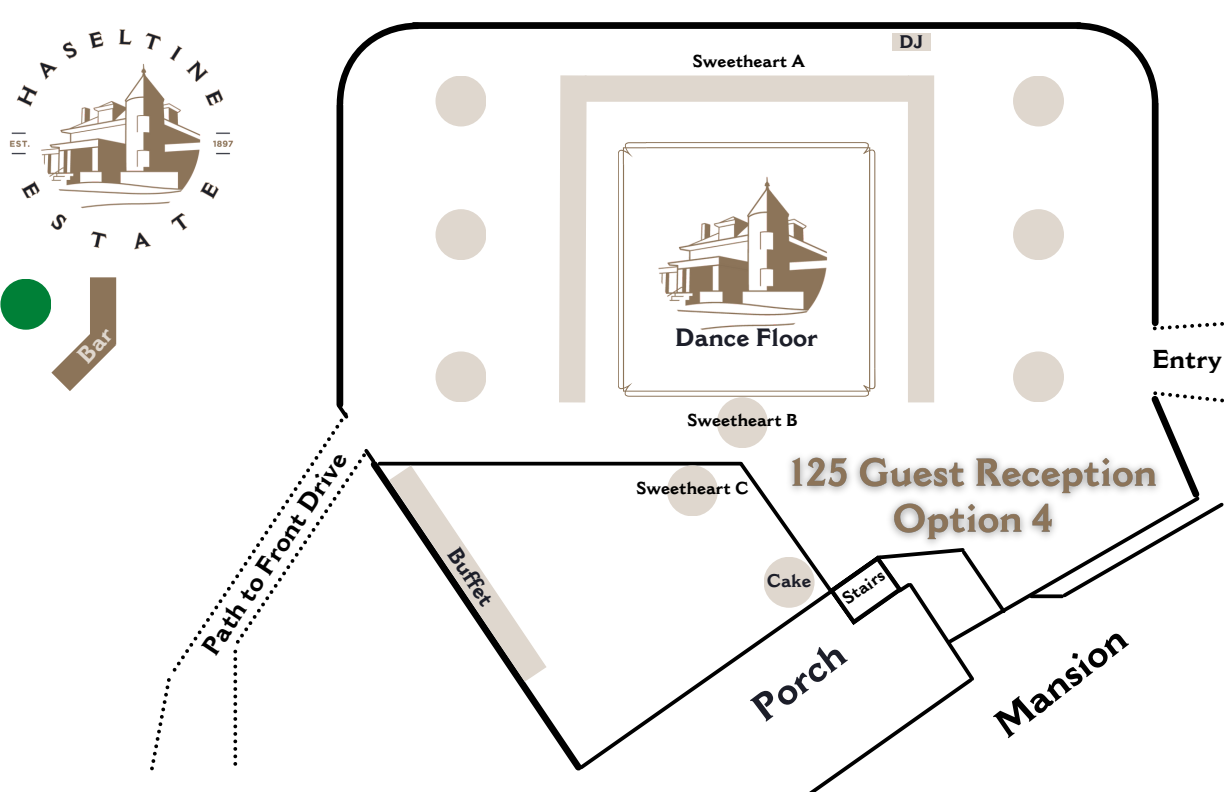
<style>
.page{position:relative;width:1224px;height:792px;background:#fff}
.page>*{position:absolute;margin:0;border:0;box-sizing:border-box;transform-origin:0 0}
.t1{font:700 37.8px "Cantoria MT Std";color:#000}
.t2{font:700 37.8px "Cantoria MT Std";color:#1c1e29}
.t3{font:700 25.5px "Cantoria MT Std";color:#000}
.t4{font:700 24.6px "Cantoria MT Std";color:#1c1e29}
.t5{font:700 21.7px "Cantoria MT Std";color:#1c1e29}
.t6{font:700 17.9px "Cantoria MT Std";letter-spacing:-.005em;color:#1c1e29}
.t7{font:700 17px "Cantoria MT Std";color:#000}
</style>
<div class="page">
<svg style="left:337px;top:23px;width:81px;height:81px"></svg>
<div style="left:413px;top:22px;width:668px;height:7px;background:#000"></div>
<svg style="left:1077px;top:23px;width:81px;height:81px"></svg>
<div style="left:1152px;top:105px;width:7px;height:218px;background:#000"></div>
<div style="left:337px;top:105px;width:6px;height:300px;background:#000"></div>
<svg style="left:536px;top:461px;width:52px;height:309px"></svg>
<svg style="left:572px;top:462px;width:164px;height:4px"></svg>
<svg style="left:576px;top:552px;width:160px;height:219px"></svg>
<svg style="left:1153px;top:322px;width:71px;height:8px"></svg>
<svg style="left:336px;top:401px;width:13px;height:17px"></svg>
<svg style="left:172px;top:412px;width:176px;height:260px"></svg>
<svg style="left:235px;top:445px;width:129px;height:199px"></svg>
<svg style="left:233px;top:650px;width:4px;height:116px"></svg>
<svg style="left:150px;top:678px;width:21px;height:93px"></svg>
<svg style="left:1009px;top:576px;width:50px;height:34px"></svg>
<div style="left:0;top:279px;width:51px;height:51px;background:#008037;border-radius:50%"></div>
<div style="left:90px;top:277px;width:26px;height:68px;background:#8c7459"></div>
<img style="left:9px;top:29px;width:225px;height:221px">
<svg style="left:736px;top:461px;width:273px;height:331px"></svg>
<svg style="left:1059px;top:391px;width:165px;height:208px"></svg>
<svg style="left:1031px;top:594px;width:31px;height:4px"></svg>
<img style="left:776px;top:447px;width:394px;height:109px">
<svg style="left:364px;top:448px;width:208px;height:263px"></svg>
<div style="left:764px;top:557px;width:51px;height:51px;background:#dfd7ce;border-radius:50%"></div>
<div style="left:585px;top:75px;width:324px;height:27px;background:#dfd7ce"></div>
<div style="left:908px;top:75px;width:26px;height:327px;background:#dfd7ce"></div>
<svg style="left:559px;top:75px;width:41px;height:328px"></svg>
<svg style="left:618px;top:142px;width:258px;height:255px"></svg>
<div style="left:667px;top:465px;width:51px;height:51px;background:#dfd7ce;border-radius:50%"></div>
<div style="left:717px;top:397px;width:51px;height:51px;background:#dfd7ce;border-radius:50%"></div>
<div style="left:892px;top:33px;width:39px;height:17px;background:#dfd7ce"></div>
<div style="left:436px;top:76px;width:50px;height:51px;background:#dfd7ce;border-radius:50%"></div>
<div style="left:436px;top:209px;width:50px;height:51px;background:#dfd7ce;border-radius:50%"></div>
<div style="left:436px;top:351px;width:50px;height:51px;background:#dfd7ce;border-radius:50%"></div>
<div style="left:1013px;top:76px;width:51px;height:51px;background:#dfd7ce;border-radius:50%"></div>
<div style="left:1013px;top:209px;width:51px;height:51px;background:#dfd7ce;border-radius:50%"></div>
<div style="left:1013px;top:351px;width:51px;height:51px;background:#dfd7ce;border-radius:50%"></div>
<svg style="left:24px;top:299px;width:93px;height:92px"></svg>
<h2 class="t3" style="left:200px;top:647px;width:240px;rotate:-56deg">Path to Front Drive</h2>
<p class="t5" style="left:459px;top:545px;width:67px;rotate:56deg">Buffet</p>
<p class="t7" style="left:692px;top:54px;width:114px">Sweetheart A</p>
<p class="t6" style="left:900px;top:35px;width:25px">DJ</p>
<h3 class="t4" style="left:675px;top:329px;width:144px">Dance Floor</h3>
<p class="t7" style="left:687px;top:413px;width:112px">Sweetheart B</p>
<p class="t7" style="left:636px;top:482px;width:114px">Sweetheart C</p>
<p class="t6" style="left:767px;top:574px;width:46px">Cake</p>
<p class="t7" style="left:840px;top:595px;width:49px;rotate:-35deg">Stairs</p>
<h1 class="t2" style="left:748px;top:701px;width:107px;rotate:-37deg">Porch</h1>
<h2 class="t3" style="left:1152px;top:349px;width:71px">Entry</h2>
<h1 class="t1" style="left:991px;top:717px;width:157px;rotate:-38deg">Mansion</h1>
</div>
